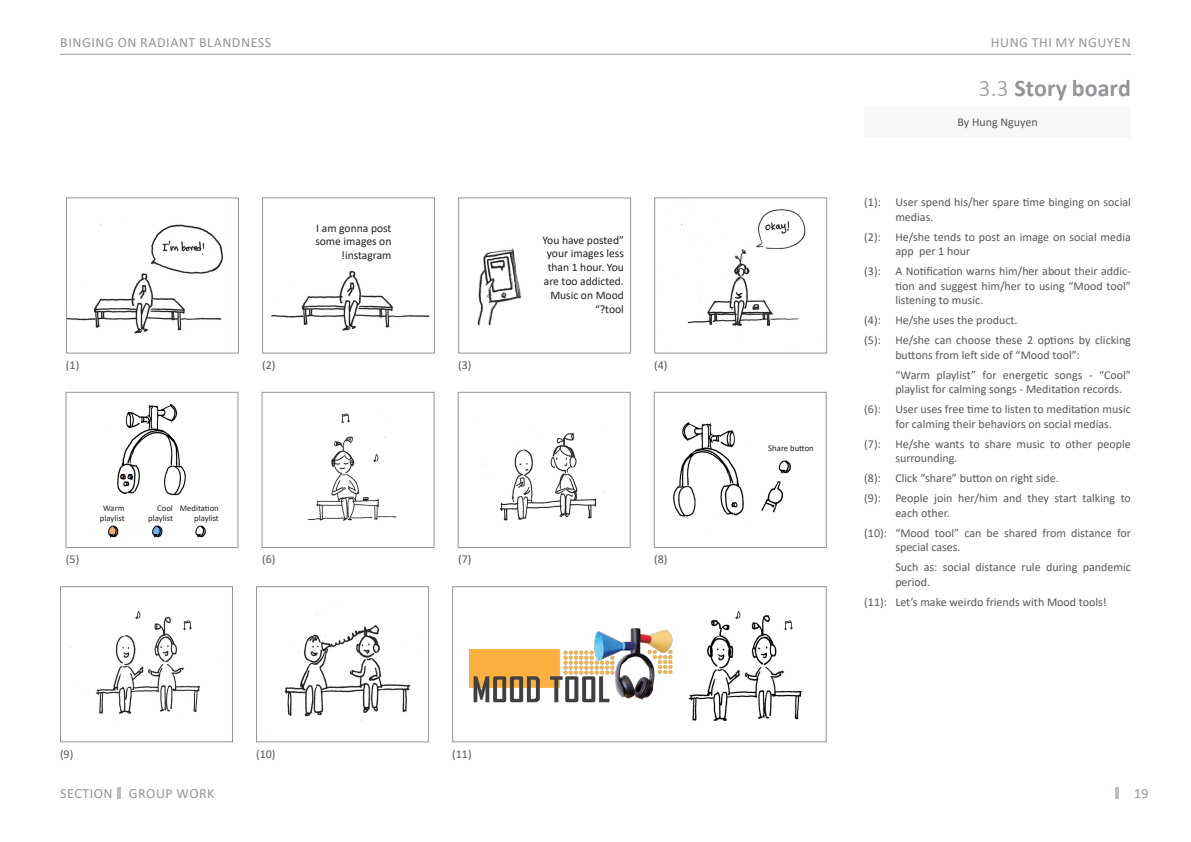
<style>
.page{position:relative;width:1191px;height:842px;background:#fff}
.page>*{position:absolute;margin:0;border:0;box-sizing:border-box;transform-origin:0 0}
.t1{font:700 24px "Calibri";color:#939598}
.Page_number{font:14px "Calibri";letter-spacing:.04em;color:#939598}
.Texte{font:12px/14.4px "Calibri";color:#57585a}
.t2{font:11.6px/13.9px "Calibri";color:#231f20;text-align:right}
.t3{font:8.7px/10.4px "Calibri";color:#231f20;text-align:right}
.s1{font-weight:300}
</style>
<div class="page">
<hr style="left:60px;top:54px;width:1071px;height:1px;background:#939598">
<svg style="left:1115px;top:787px;width:3px;height:12px"></svg>
<svg style="left:118px;top:787px;width:3px;height:12px"></svg>
<img style="left:70px;top:617px;width:130px;height:102px">
<img style="left:178px;top:616px;width:20px;height:20px;border-radius:10px">
<img style="left:127px;top:605px;width:21px;height:21px;border-radius:10px">
<div style="left:60px;top:586px;width:173px;height:156px;border:1px solid #939598"></div>
<img style="left:284px;top:612px;width:127px;height:109px">
<div style="left:256px;top:586px;width:173px;height:156px;border:1px solid #939598"></div>
<img style="left:673px;top:422px;width:71px;height:95px">
<img style="left:761px;top:460px;width:30px;height:53px">
<div style="left:654px;top:392px;width:172px;height:156px;border:1px solid #939598"></div>
<img style="left:474px;top:418px;width:130px;height:103px">
<div style="left:458px;top:392px;width:172px;height:156px;border:1px solid #939598"></div>
<img style="left:307px;top:413px;width:90px;height:108px">
<div style="left:261px;top:392px;width:173px;height:156px;border:1px solid #939598"></div>
<img style="left:117px;top:404px;width:69px;height:91px">
<img style="left:107px;top:525px;width:99px;height:13px">
<div style="left:65px;top:392px;width:173px;height:156px;border:1px solid #939598"></div>
<img style="left:477px;top:248px;width:45px;height:78px">
<div style="left:458px;top:197px;width:173px;height:157px;border:1px solid #939598"></div>
<img style="left:271px;top:270px;width:159px;height:61px">
<div style="left:262px;top:197px;width:173px;height:157px;border:1px solid #939598"></div>
<img style="left:68px;top:224px;width:156px;height:110px">
<div style="left:66px;top:197px;width:173px;height:157px;border:1px solid #939598"></div>
<img style="left:680px;top:200px;width:126px;height:137px">
<div style="left:654px;top:197px;width:173px;height:157px;border:1px solid #939598"></div>
<img style="left:688px;top:615px;width:114px;height:106px">
<img style="left:778px;top:616px;width:21px;height:20px;border-radius:10px">
<img style="left:728px;top:605px;width:20px;height:21px;border-radius:10px">
<img style="left:469px;top:628px;width:204px;height:75px">
<div style="left:452px;top:586px;width:374px;height:156px;border:1px solid #939598"></div>
<div style="left:864px;top:106px;width:267px;height:31px;background:#f7f9f9"></div>
<p class="Page_number" style="left:60px;top:32px;width:213px">BINGING ON RADIANT BLANDNESS</p>
<p class="Page_number" style="left:991px;top:32px;width:141px">HUNG THI MY NGUYEN</p>
<p class="t1" style="left:978px;top:71px;width:154px"><span class="s1">3.3</span> Story board</p>
<p class="Texte" style="left:957px;top:115px;width:82px">By Hung Nguyen</p>
<p class="Texte" style="left:66px;top:357px;width:15px">(1)</p>
<p class="Texte" style="left:262px;top:357px;width:15px">(2)</p>
<p class="t2" style="left:315px;top:220px;width:78px">I am gonna post some images on !instagram</p>
<p class="Texte" style="left:66px;top:552px;width:15px">(5)</p>
<p class="t3" style="left:100px;top:503px;width:26px;text-align:center">Warm playlist</p>
<p class="t3" style="left:148px;top:503px;width:26px">Cool playlist</p>
<p class="t3" style="left:180px;top:503px;width:41px">Meditation playlist</p>
<p class="Texte" style="left:262px;top:552px;width:15px">(6)</p>
<p class="Texte" style="left:458px;top:357px;width:15px">(3)</p>
<p class="Texte" style="left:458px;top:552px;width:15px">(7)</p>
<p class="t2" style="left:542px;top:232px;width:83px">You have posted“ your images less than 1 hour. You are too addicted.<br>Music on Mood ”?tool</p>
<p class="Texte" style="left:654px;top:357px;width:15px">(4)</p>
<p class="Texte" style="left:654px;top:552px;width:15px">(8)</p>
<p class="t3" style="left:768px;top:443px;width:47px">Share button</p>
<p class="Texte" style="left:895px;top:195px;width:237px;text-indent:-31px">(1): User spend his/her spare time binging on social medias.</p>
<p class="Texte" style="left:895px;top:229px;width:237px;text-indent:-31px">(2): He/she tends to post an image on social media app per 1 hour</p>
<p class="Texte" style="left:895px;top:264px;width:237px;text-align:justify;text-indent:-31px">(3): A Notification warns him/her about their addic&shy;tion and suggest him/her to using “Mood tool” listening to music.</p>
<p class="Texte" style="left:864px;top:313px;width:155px">(4): He/she uses the product.</p>
<p class="Texte" style="left:895px;top:333px;width:237px;text-indent:-31px">(5): He/she can choose these 2 options by clicking buttons from left side of “Mood tool”:</p>
<p class="Texte" style="left:895px;top:367px;width:237px">“Warm playlist” for energetic songs - “Cool” playlist for calming songs - Meditation records.</p>
<p class="Texte" style="left:895px;top:402px;width:237px;text-indent:-31px">(6): User uses free time to listen to meditation music for calming their behaviors on social medias.</p>
<p class="Texte" style="left:895px;top:436px;width:237px;text-indent:-31px">(7): He/she wants to share music to other people surrounding.</p>
<p class="Texte" style="left:864px;top:471px;width:196px">(8): Click “share” button on right side.</p>
<p class="Texte" style="left:895px;top:491px;width:237px;text-indent:-31px">(9): People join her/him and they start talking to each other.</p>
<p class="Texte" style="left:895px;top:525px;width:237px;text-indent:-31px">(10): “Mood tool” can be shared from distance for special cases.</p>
<p class="Texte" style="left:895px;top:560px;width:237px">Such as: social distance rule during pandemic period.</p>
<p class="Texte" style="left:864px;top:594px;width:244px">(11): Let’s make weirdo friends with Mood tools!</p>
<p class="Texte" style="left:60px;top:746px;width:15px">(9)</p>
<p class="Texte" style="left:256px;top:746px;width:21px">(10)</p>
<p class="Texte" style="left:452px;top:746px;width:21px">(11)</p>
<p class="Page_number" style="left:129px;top:783px;width:87px">GROUP WORK</p>
<p class="Page_number" style="left:60px;top:783px;width:54px">SECTION</p>
<p class="Page_number" style="left:1134px;top:783px;width:16px">19</p>
</div>
